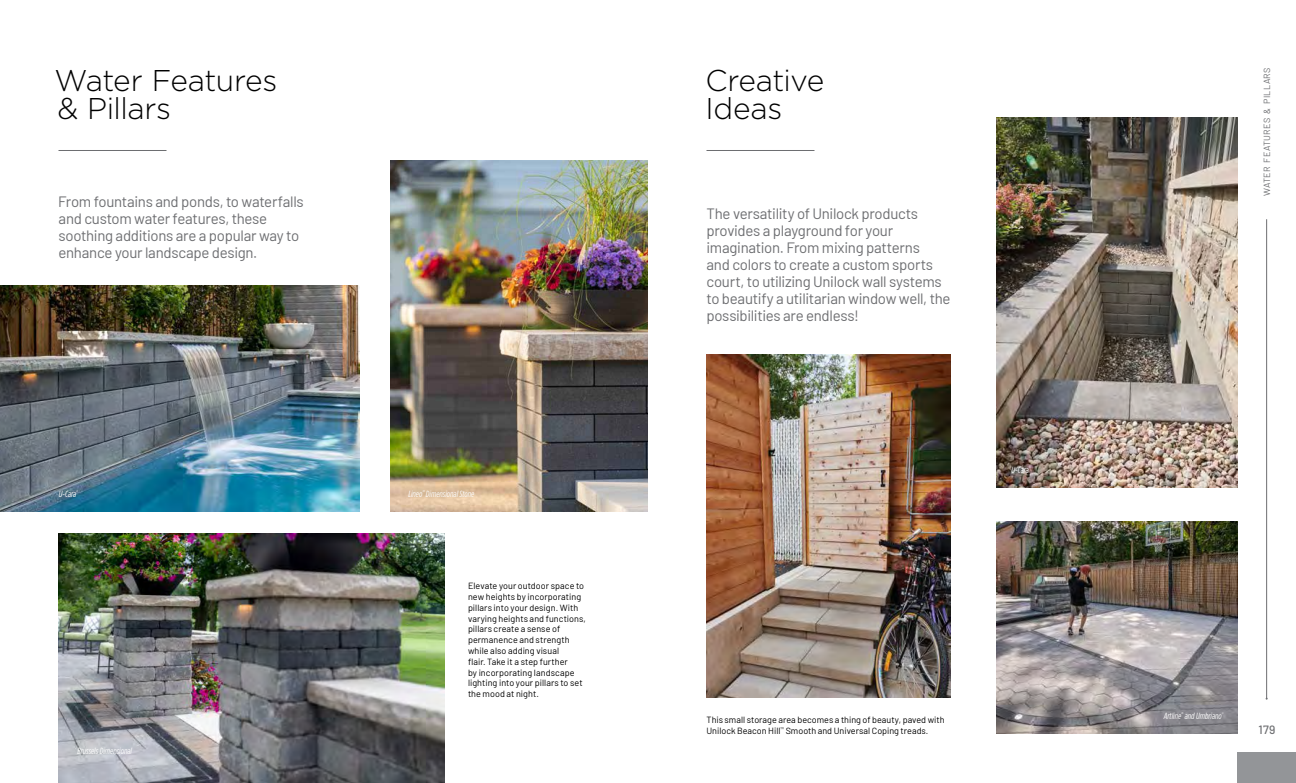
<style>
.page{position:relative;width:1296px;height:783px;background:#fff}
.page>*{position:absolute;margin:0;border:0;box-sizing:border-box;transform-origin:0 0}
.t1{font:300 30px/28px "Gotham";letter-spacing:-.015em;color:#000}
.t2{font:15px/17px "Barlow";letter-spacing:-.02em;color:#6d6e71}
.t3{font:500 12px "Barlow";color:#6d6e71}
.t4{font:9px/10.8px "Barlow";letter-spacing:.005em;color:#000}
.t5{font:italic 9px "Gotham Condensed";color:#fff}
.t6{font:9px "Barlow";letter-spacing:.035em;color:#6d6e71}
.t7{font:italic 5.2px "Gotham Condensed";color:#fff}
</style>
<div class="page">
<div style="left:1238px;top:753px;width:58px;height:30px;background:#939598"></div>
<hr style="left:1266px;top:219px;width:1px;height:480px;background:#6d6e71">
<hr style="left:58px;top:150px;width:108px;height:1px;background:#6d6e71">
<hr style="left:706px;top:150px;width:108px;height:1px;background:#6d6e71">
<img style="left:706px;top:355px;width:244px;height:342px">
<img style="left:997px;top:521px;width:241px;height:213px">
<img style="left:997px;top:117px;width:241px;height:370px">
<img style="left:58px;top:534px;width:387px;height:249px">
<img style="left:0;top:286px;width:360px;height:225px">
<img style="left:390px;top:160px;width:258px;height:351px">
<h1 class="t1" style="left:55px;top:66px;width:224px">Water Features &amp; Pillars</h1>
<h1 class="t1" style="left:706px;top:66px;width:120px">Creative<br>Ideas</h1>
<h2 class="t2" style="left:58px;top:192px;width:247px">From fountains and ponds, to waterfalls and custom water features, these soothing additions are a popular way to enhance your landscape design.</h2>
<p class="t5" style="left:59px;top:489px;width:19px">U-Cara</p>
<p class="t7" style="left:76px;top:490px;width:3px">®</p>
<p class="t5" style="left:77px;top:746px;width:56px">Brussels Dimensional</p>
<p class="t5" style="left:409px;top:489px;width:67px">Lineo<sup>™</sup> Dimensional Stone</p>
<p class="t4" style="left:468px;top:580px;width:119px">Elevate your outdoor space to new heights by incorporating pillars into your design. With varying heights and functions, pillars create a sense of permanence and strength while also adding visual<br>flair. Take it a step further<br>by incorporating landscape lighting into your pillars to set the mood at night.</p>
<p class="t2" style="left:706px;top:204px;width:246px">The versatility of Unilock products provides a playground for your imagination. From mixing patterns<br>and colors to create a custom sports court, to utilizing Unilock wall systems to beautify a utilitarian window well, the possibilities are endless!</p>
<p class="t4" style="left:706px;top:713px;width:240px">This small storage area becomes a thing of beauty, paved with<br>Unilock Beacon Hill<sup>™</sup> Smooth and Universal Coping treads.</p>
<p class="t5" style="left:1012px;top:465px;width:20px">U-Cara<sup>®</sup></p>
<p class="t6" style="left:1260px;top:196px;width:130px;rotate:-90deg">WATER FEATURES &amp; PILLARS</p>
<p class="t5" style="left:1164px;top:711px;width:61px">Artline<sup>™</sup> and Umbriano<sup>®</sup></p>
<h3 class="t3" style="left:1259px;top:720px;width:18px">179</h3>
</div>
